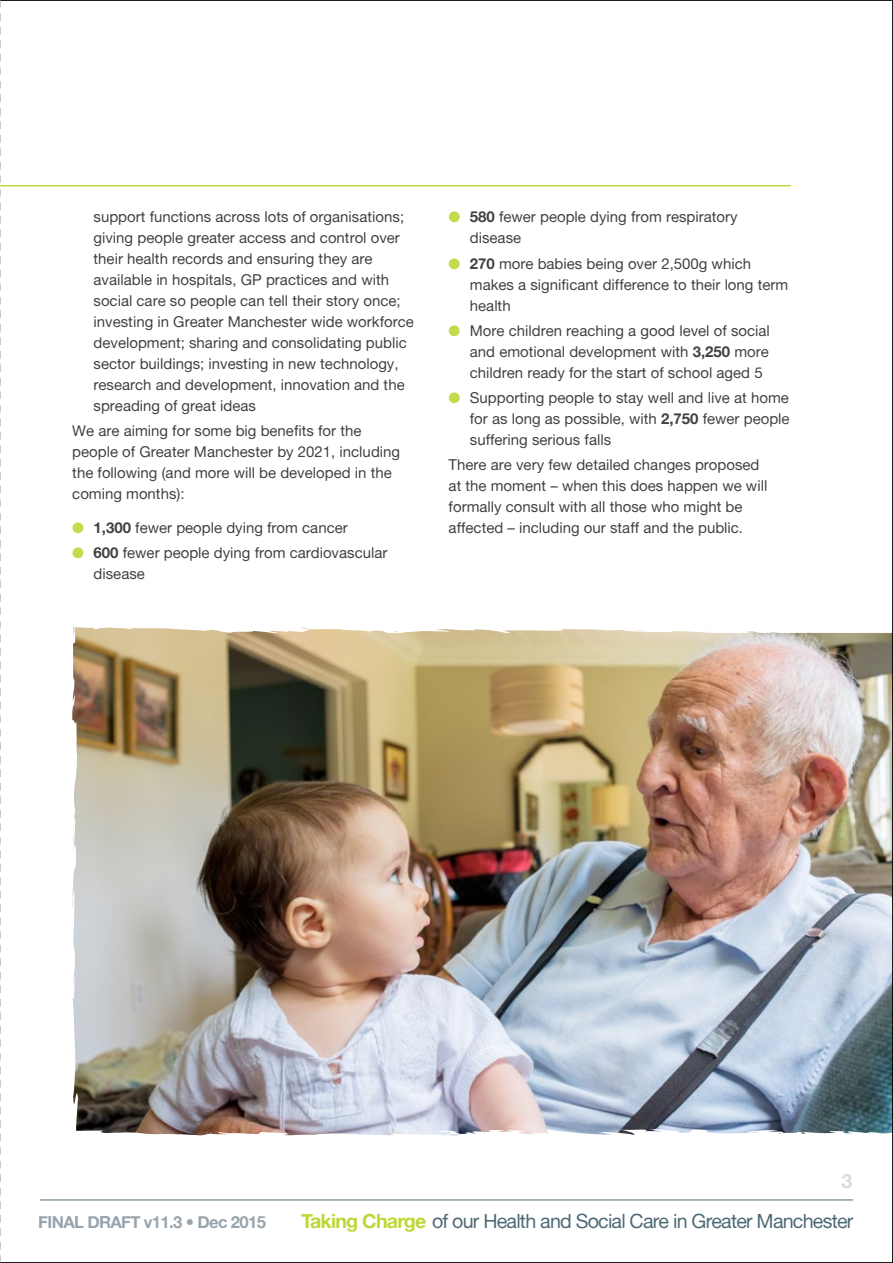
<style>
.page{position:relative;width:893px;height:1263px;background:#fff}
.page>*{position:absolute;margin:0;border:0;box-sizing:border-box;transform-origin:0 0}
.t1{font:19.65px "Alte Haas Grotesk";letter-spacing:-.04em;color:#4e6a76}
.t2{font:19.65px "Alte Haas Grotesk Bold";color:#d8dadb}
.t3{font:16.65px "Alte Haas Grotesk Bold";letter-spacing:-.04em;color:#98a4ac}
.t4{font:15px/21px "Alte Haas Grotesk";color:#414042}
.s1{color:#c5da4c}
.s2{font-family:"Alte Haas Grotesk Bold"}
.s3{font-family:"Alte Haas Grotesk Bold";color:#bed736}
</style>
<div class="page">
<img style="left:1px;top:0;width:892px;height:1263px">
<svg style="left:0;top:0;width:1px;height:1263px"></svg>
<p class="t4" style="left:94px;top:206px;width:322px">support functions across lots of organisations; giving people greater access and control over their health records and ensuring they are available in hospitals, GP practices and with social care so people can tell their story once; investing in Greater Manchester wide workforce development; sharing and consolidating public sector buildings; investing in new technology, research and development, innovation and the spreading of great ideas</p>
<p class="t4" style="left:72px;top:420px;width:329px">We are aiming for some big benefits for the people of Greater Manchester by 2021, including the following (and more will be developed in the coming months):</p>
<p class="t4" style="left:72px;top:517px;width:277px"><span class="s1">●</span> <span class="s2">1,300</span> fewer people dying from cancer</p>
<p class="t4" style="left:94px;top:542px;width:295px;text-indent:-21px"><span class="s1">●</span> <span class="s2">600</span> fewer people dying from cardiovascular disease</p>
<p class="t4" style="left:470px;top:206px;width:269px;text-indent:-21px"><span class="s1">●</span> <span class="s2">580</span> fewer people dying from respiratory disease</p>
<p class="t4" style="left:470px;top:252px;width:320px;text-indent:-21px"><span class="s1">●</span> <span class="s2">270</span> more babies being over 2,500g which makes a significant difference to their long term health</p>
<p class="t4" style="left:470px;top:320px;width:302px;text-align:justify;text-indent:-21px"><span class="s1">●</span> More children reaching a good level of social and emotional development with <span class="s2">3,250</span> more children ready for the start of school aged 5</p>
<p class="t4" style="left:470px;top:387px;width:321px;text-align:justify;text-indent:-21px"><span class="s1">●</span> Supporting people to stay well and live at home for as long as possible, with <span class="s2">2,750</span> fewer people suffering serious falls</p>
<p class="t4" style="left:449px;top:454px;width:320px">There are very few detailed changes proposed at the moment – when this does happen we will formally consult with all those who might be affected – including our staff and the public.</p>
<h1 class="t2" style="left:842px;top:1168px;width:12px">3</h1>
<p class="t3" style="left:38px;top:1212px;width:229px">FINAL DRAFT v11.3 • Dec 2015</p>
<h1 class="t1" style="left:301px;top:1209px;width:554px"><span class="s3">Taking Charge</span> of our Health and Social Care in Greater Manchester</h1>
</div>
